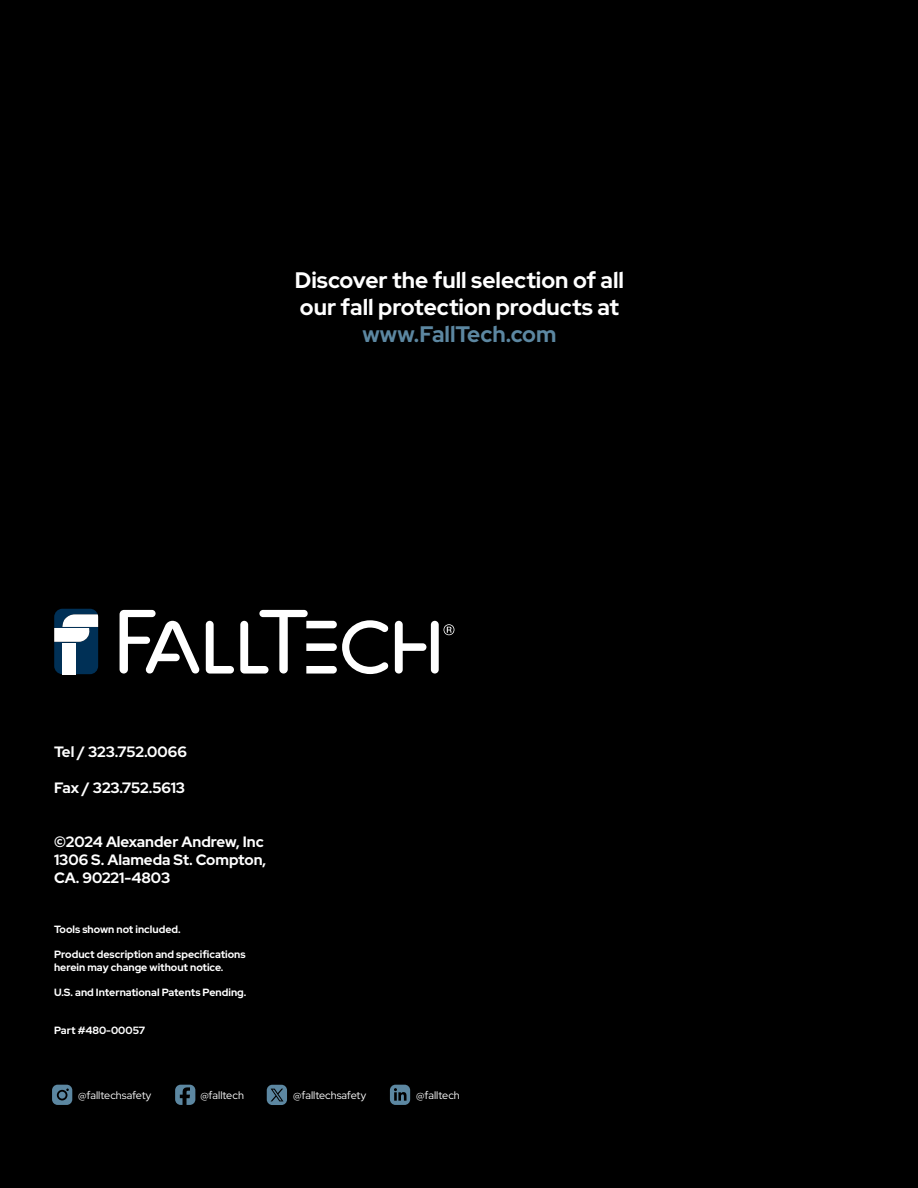
<style>
.page{position:relative;width:918px;height:1188px;background:#000}
.page>*{position:absolute;margin:0;border:0;box-sizing:border-box;transform-origin:0 0}
.t1{font:700 22.5px/27px "Red Hat Display";color:#fff}
.t2{font:700 22.5px "Red Hat Display";color:#5c87a1}
.t3{font:700 15px/18px "Red Hat Display";color:#fff}
.t4{font:10.8px "Red Hat Display";color:#fff}
.t5{font:700 10.5px/12.6px "Red Hat Display";color:#fff}
</style>
<div class="page">
<svg style="left:54px;top:609px;width:44px;height:65px;background:#5e7a91"></svg>
<div style="left:63px;top:643px;width:13px;height:31px;background:#fff"></div>
<svg style="left:120px;top:610px;width:334px;height:64px"></svg>
<svg style="left:52px;top:1085px;width:20px;height:20px"></svg>
<svg style="left:175px;top:1085px;width:20px;height:20px"></svg>
<svg style="left:390px;top:1085px;width:20px;height:20px"></svg>
<svg style="left:267px;top:1085px;width:20px;height:20px"></svg>
<h1 class="t1" style="left:295px;top:267px;width:331px">Discover the full selection of all our fall protection products at</h1>
<h1 class="t2" style="left:362px;top:320px;width:196px">www.FallTech.com</h1>
<h2 class="t3" style="left:54px;top:742px;width:134px">Tel / 323.752.0066</h2>
<h2 class="t3" style="left:54px;top:778px;width:133px">Fax / 323.752.5613</h2>
<h2 class="t3" style="left:54px;top:832px;width:214px">©2024 Alexander Andrew, Inc<br>1306 S. Alameda St. Compton,<br>CA. 90221-4803</h2>
<p class="t5" style="left:54px;top:923px;width:128px">Tools shown not included.</p>
<p class="t5" style="left:54px;top:948px;width:193px">Product description and specifications herein may change without notice.</p>
<p class="t5" style="left:54px;top:986px;width:194px">U.S. and International Patents Pending.</p>
<p class="t5" style="left:54px;top:1024px;width:92px">Part #480-00057</p>
<p class="t4" style="left:78px;top:1088px;width:75px">@falltechsafety</p>
<p class="t4" style="left:200px;top:1088px;width:45px">@falltech</p>
<p class="t4" style="left:293px;top:1088px;width:75px">@falltechsafety</p>
<p class="t4" style="left:416px;top:1088px;width:45px">@falltech</p>
</div>
